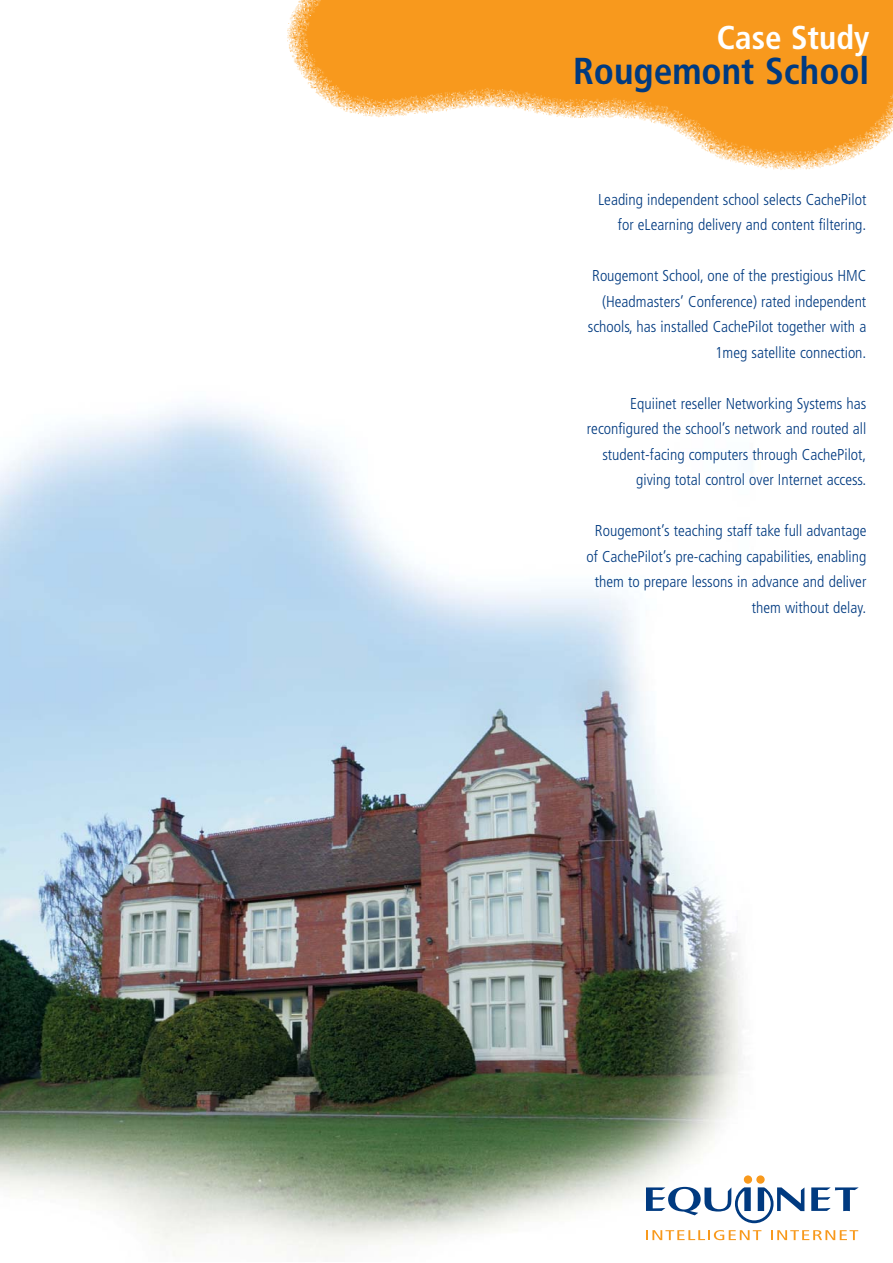
<style>
.page{position:relative;width:893px;height:1263px;background:#fff}
.page>*{position:absolute;margin:0;border:0;box-sizing:border-box;transform-origin:0 0}
.t1{font:700 condensed 37.5px "Frutiger";color:#003a80}
.t2{font:700 condensed 33px "Frutiger";color:#fff}
.t3{font:300 condensed 15.75px/25.5px "Frutiger";color:#003a80;text-align:right}
</style>
<div class="page">
<img style="left:0;top:404px;width:778px;height:853px">
<img style="left:287px;top:0;width:605px;height:170px">
<svg style="left:811px;top:1187px;width:47px;height:24px"></svg>
<svg style="left:743px;top:1175px;width:9px;height:9px"></svg>
<div style="left:756px;top:1175px;width:8px;height:9px;background:#f8991c;border-radius:50%"></div>
<svg style="left:646px;top:1187px;width:158px;height:36px"></svg>
<svg style="left:646px;top:1230px;width:115px;height:10px"></svg>
<svg style="left:771px;top:1230px;width:87px;height:10px"></svg>
<h2 class="t2" style="left:716px;top:24px;width:154px">Case Study</h2>
<h1 class="t1" style="left:573px;top:56px;width:298px">Rougemont School</h1>
<p class="t3" style="left:598px;top:188px;width:270px">Leading independent school selects CachePilot for eLearning delivery and content filtering.</p>
<p class="t3" style="left:588px;top:264px;width:280px">Rougemont School, one of the prestigious HMC (Headmasters’ Conference) rated independent schools, has installed CachePilot together with a 1meg satellite connection.</p>
<p class="t3" style="left:587px;top:392px;width:281px">Equiinet reseller Networking Systems has reconfigured the school’s network and routed all student-facing computers through CachePilot, giving total control over Internet access.</p>
<p class="t3" style="left:586px;top:519px;width:281px">Rougemont’s teaching staff take full advantage of CachePilot’s pre-caching capabilities, enabling them to prepare lessons in advance and deliver them without delay.</p>
</div>
